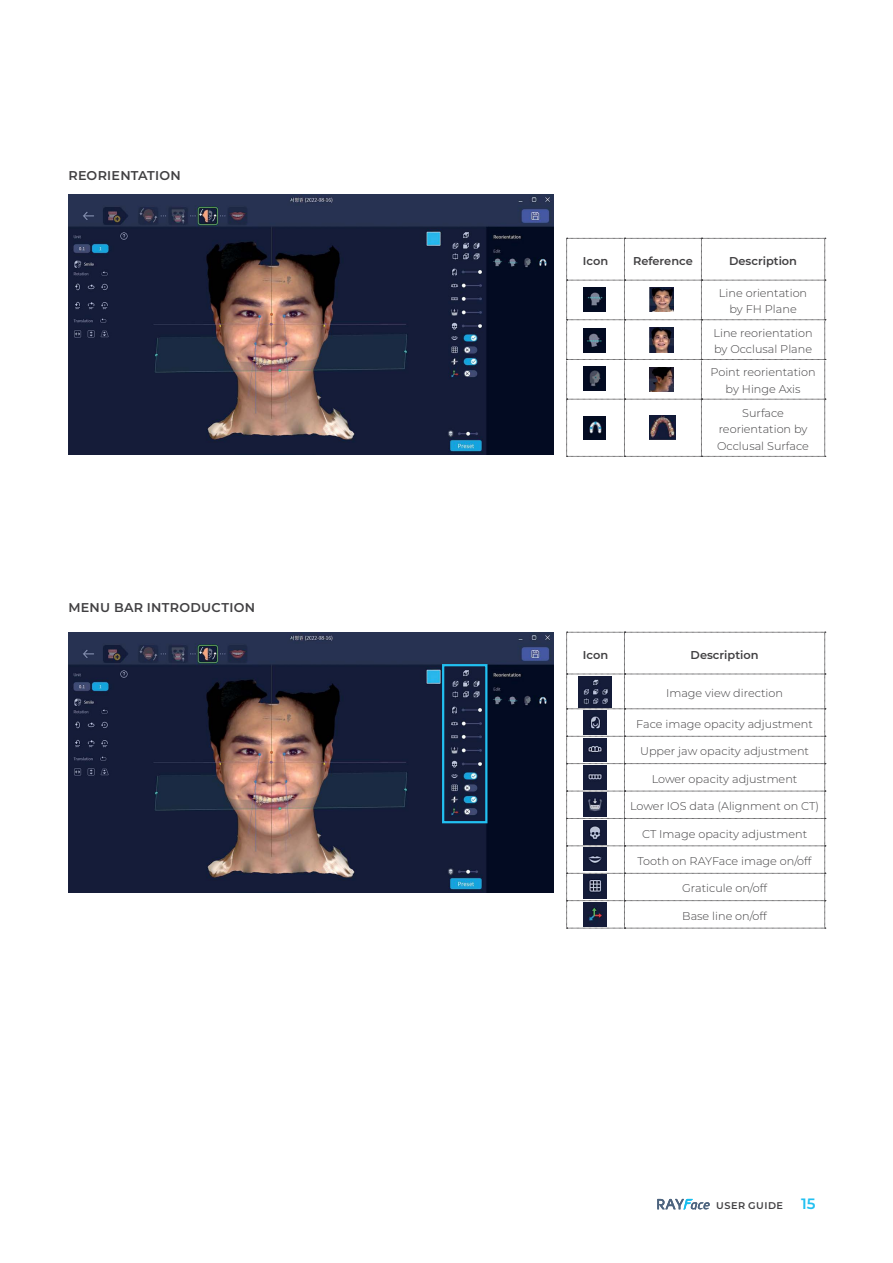
<style>
.page{position:relative;width:893px;height:1263px;background:#fff}
.page>*{position:absolute;margin:0;border:0;box-sizing:border-box;transform-origin:0 0}
.t1{font:600 12.75px "Montserrat";letter-spacing:.02em;color:#414042}
.t2{font:600 11.4px "Montserrat";color:#414042}
.t3{font:300 11.25px/16.5px "Montserrat";color:#414042;text-align:center}
.t4{font:600 9.75px "Montserrat";letter-spacing:.05em;color:#414042}
.s1{font-size:15px;color:#22c0f1}
</style>
<div class="page">
<svg style="left:657px;top:1199px;width:53px;height:11px"></svg>
<img style="left:68px;top:194px;width:486px;height:260px">
<img style="left:68px;top:632px;width:486px;height:260px">
<div style="left:442px;top:664px;width:45px;height:159px;border:2px solid #22c0f1"></div>
<svg style="left:566px;top:632px;width:260px;height:297px"></svg>
<img style="left:578px;top:676px;width:33px;height:32px">
<img style="left:583px;top:711px;width:23px;height:23px">
<img style="left:583px;top:738px;width:23px;height:24px">
<img style="left:583px;top:765px;width:23px;height:24px">
<img style="left:583px;top:792px;width:23px;height:24px">
<img style="left:583px;top:821px;width:23px;height:24px">
<img style="left:583px;top:847px;width:23px;height:24px">
<img style="left:583px;top:875px;width:23px;height:23px">
<img style="left:583px;top:903px;width:23px;height:23px">
<svg style="left:566px;top:238px;width:260px;height:219px"></svg>
<img style="left:583px;top:288px;width:23px;height:23px">
<img style="left:583px;top:329px;width:23px;height:23px">
<img style="left:583px;top:367px;width:23px;height:23px">
<img style="left:583px;top:416px;width:23px;height:24px">
<img style="left:649px;top:288px;width:25px;height:23px">
<img style="left:649px;top:327px;width:25px;height:26px">
<img style="left:649px;top:367px;width:25px;height:25px">
<img style="left:649px;top:416px;width:26px;height:24px">
<p class="t1" style="left:68px;top:166px;width:114px">REORIENTATION</p>
<p class="t1" style="left:68px;top:598px;width:188px">MENU BAR INTRODUCTION</p>
<p class="t2" style="left:583px;top:253px;width:27px">Icon</p>
<p class="t2" style="left:633px;top:253px;width:61px">Reference</p>
<p class="t2" style="left:729px;top:253px;width:69px">Description</p>
<p class="t3" style="left:719px;top:285px;width:90px;line-height:15.9px">Line orientation by FH Plane</p>
<p class="t3" style="left:713px;top:324px;width:101px;text-align:left">Line reorientation by Occlusal Plane</p>
<p class="t3" style="left:710px;top:364px;width:107px">Point reorientation by Hinge Axis</p>
<p class="t3" style="left:717px;top:404px;width:93px">Surface reorientation by<br>Occlusal Surface</p>
<p class="t2" style="left:583px;top:646px;width:27px">Icon</p>
<p class="t2" style="left:691px;top:646px;width:69px">Description</p>
<p class="t3" style="left:666px;top:684px;width:119px">Image view direction</p>
<p class="t3" style="left:636px;top:715px;width:178px">Face image opacity adjustment</p>
<p class="t3" style="left:640px;top:743px;width:170px">Upper jaw opacity adjustment</p>
<p class="t3" style="left:652px;top:770px;width:147px">Lower opacity adjustment</p>
<p class="t3" style="left:630px;top:798px;width:190px">Lower IOS data (Alignment on CT)</p>
<p class="t3" style="left:642px;top:825px;width:167px">CT Image opacity adjustment</p>
<p class="t3" style="left:637px;top:852px;width:176px">Tooth on RAYFace image on/off</p>
<p class="t3" style="left:682px;top:880px;width:87px">Graticule on/off</p>
<p class="t3" style="left:682px;top:907px;width:86px">Base line on/off</p>
<p class="t4" style="left:716px;top:1199px;width:101px">USER GUIDE <span class="s1">15</span></p>
</div>
